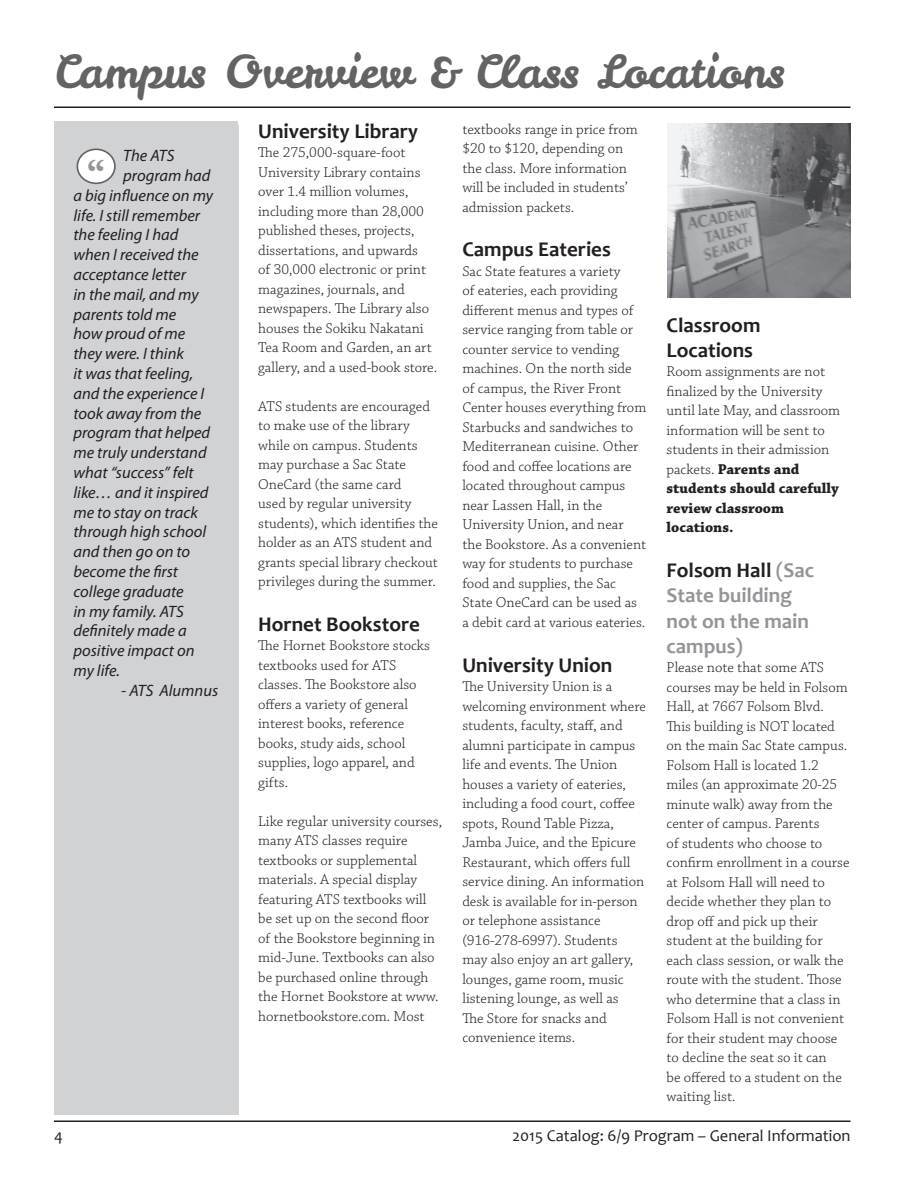
<style>
.page{position:relative;width:918px;height:1188px;background:#fff}
.page>*{position:absolute;margin:0;border:0;box-sizing:border-box;transform-origin:0 0}
.t1{font:45px "Leckerli One";color:#636366}
.t2{font:700 43.2px "Garamond Premr Pro";color:#939598}
.t3{font:700 21px/25.2px "Candara";color:#231f20}
.t4{font:700 21px/25.2px "Candara";color:#939598}
.t5{font:italic 16.5px "Myriad Pro";color:#231f20}
.t6{font:16.5px "Candara";color:#231f20}
.t7{font:300 15px/19.5px "Chaparral Pro";color:#231f20}
.s1{font-weight:700}
.s2{color:#231f20}
</style>
<div class="page">
<hr style="left:54px;top:1120px;width:796px;height:2px;background:#231f20">
<hr style="left:54px;top:106px;width:796px;height:2px;background:#231f20">
<div style="left:54px;top:122px;width:184px;height:984px;background:#d1d2d4"></div>
<img style="left:668px;top:124px;width:182px;height:174px">
<div style="left:77px;top:149px;width:38px;height:34px;background:#fff;border-radius:50%"></div>
<div style="left:77px;top:149px;width:39px;height:35px;border:2px solid #636366;border-radius:50%"></div>
<p class="t1" style="left:54px;top:42px;width:732px">Campus Overview &amp; Class Locations</p>
<p class="t3" style="left:258px;top:118px;width:161px">University Library</p>
<p class="t7" style="left:258px;top:143px;width:180px">The 275,000-square-foot<br>University Library contains over 1.4 million volumes, including more than 28,000 published theses, projects, dissertations, and upwards<br>of 30,000 electronic or print magazines, journals, and newspapers. The Library also houses the Sokiku Nakatani<br>Tea Room and Garden, an art gallery, and a used-book store.</p>
<p class="t7" style="left:258px;top:397px;width:181px">ATS students are encouraged to make use of the library while on campus. Students may purchase a Sac State<br>OneCard (the same card<br>used by regular university students), which identifies the holder as an ATS student and grants special library checkout privileges during the summer.</p>
<p class="t3" style="left:258px;top:611px;width:163px">Hornet Bookstore</p>
<p class="t7" style="left:258px;top:637px;width:173px">The Hornet Bookstore stocks textbooks used for ATS classes. The Bookstore also offers a variety of general interest books, reference books, study aids, school supplies, logo apparel, and gifts.</p>
<p class="t7" style="left:258px;top:812px;width:185px">Like regular university courses, many ATS classes require textbooks or supplemental materials. A special display featuring ATS textbooks will be set up on the second floor of the Bookstore beginning in mid-June. Textbooks can also be purchased online through the Hornet Bookstore at www. hornetbookstore.com. Most</p>
<p class="t7" style="left:462px;top:120px;width:177px">textbooks range in price from $20 to $120, depending on the class. More information will be included in students’ admission packets.</p>
<p class="t3" style="left:462px;top:237px;width:150px">Campus Eateries</p>
<p class="t7" style="left:462px;top:262px;width:185px">Sac State features a variety<br>of eateries, each providing different menus and types of service ranging from table or counter service to vending machines. On the north side of campus, the River Front<br>Center houses everything from<br>Starbucks and sandwiches to<br>Mediterranean cuisine. Other food and coffee locations are located throughout campus near Lassen Hall, in the<br>University Union, and near the Bookstore. As a convenient way for students to purchase food and supplies, the Sac<br>State OneCard can be used as a debit card at various eateries.</p>
<p class="t3" style="left:462px;top:652px;width:152px">University Union</p>
<p class="t7" style="left:462px;top:677px;width:185px">The University Union is a welcoming environment where students, faculty, staff, and alumni participate in campus life and events. The Union houses a variety of eateries, including a food court, coffee spots, Round Table Pizza,<br>Jamba Juice, and the Epicure<br>Restaurant, which offers full service dining. An information desk is available for in-person or telephone assistance (916-278-6997). Students may also enjoy an art gallery, lounges, game room, music listening lounge, as well as<br>The Store for snacks and convenience items.</p>
<p class="t5" style="left:123px;top:145px;width:53px">The ATS</p>
<p class="t5" style="left:123px;top:165px;width:89px">program had</p>
<p class="t5" style="left:73px;top:185px;width:141px">a big influence on my</p>
<p class="t5" style="left:73px;top:205px;width:128px">life. I still remember</p>
<p class="t5" style="left:73px;top:225px;width:107px">the feeling I had</p>
<p class="t5" style="left:73px;top:244px;width:127px">when I received the</p>
<p class="t5" style="left:73px;top:264px;width:114px">acceptance letter</p>
<p class="t5" style="left:73px;top:284px;width:127px">in the mail, and my</p>
<p class="t5" style="left:73px;top:304px;width:104px">parents told me</p>
<p class="t5" style="left:73px;top:324px;width:113px">how proud of me</p>
<p class="t5" style="left:73px;top:343px;width:112px">they were. I think</p>
<p class="t5" style="left:73px;top:363px;width:121px">it was that feeling,</p>
<p class="t5" style="left:73px;top:383px;width:132px">and the experience I</p>
<p class="t5" style="left:73px;top:403px;width:130px">took away from the</p>
<p class="t5" style="left:73px;top:423px;width:138px">program that helped</p>
<p class="t5" style="left:73px;top:442px;width:135px">me truly understand</p>
<p class="t5" style="left:73px;top:462px;width:122px">what “success” felt</p>
<p class="t5" style="left:73px;top:482px;width:137px">like… and it inspired</p>
<p class="t5" style="left:73px;top:502px;width:126px">me to stay on track</p>
<p class="t5" style="left:73px;top:522px;width:134px">through high school</p>
<p class="t5" style="left:73px;top:541px;width:118px">and then go on to</p>
<p class="t5" style="left:73px;top:561px;width:106px">become the first</p>
<p class="t5" style="left:73px;top:581px;width:112px">college graduate</p>
<p class="t5" style="left:73px;top:601px;width:112px">in my family. ATS</p>
<p class="t5" style="left:73px;top:621px;width:115px">definitely made a</p>
<p class="t5" style="left:73px;top:640px;width:123px">positive impact on</p>
<p class="t5" style="left:73px;top:660px;width:48px">my life.</p>
<p class="t5" style="left:121px;top:680px;width:98px">- ATS Alumnus</p>
<p class="t2" style="left:87px;top:150px;width:20px">“</p>
<p class="t3" style="left:667px;top:312px;width:95px">Classroom<br>Locations</p>
<p class="t7" style="left:667px;top:363px;width:175px">Room assignments are not finalized by the University until late May, and classroom information will be sent to students in their admission packets. <span class="s1">Parents and students should carefully review classroom locations.</span></p>
<p class="t4" style="left:667px;top:557px;width:149px"><span class="s2">Folsom Hall</span> (Sac<br>State building not on the main campus)</p>
<p class="t7" style="left:667px;top:658px;width:184px">Please note that some ATS courses may be held in Folsom<br>Hall, at 7667 Folsom Blvd.<br>This building is NOT located on the main Sac State campus.<br>Folsom Hall is located 1.2 miles (an approximate 20-25 minute walk) away from the center of campus. Parents<br>of students who choose to confirm enrollment in a course at Folsom Hall will need to decide whether they plan to drop off and pick up their student at the building for each class session, or walk the route with the student. Those who determine that a class in<br>Folsom Hall is not convenient for their student may choose to decline the seat so it can<br>be offered to a student on the waiting list.</p>
<p class="t6" style="left:54px;top:1125px;width:10px">4</p>
<p class="t6" style="left:513px;top:1125px;width:339px">2015 Catalog: 6/9 Program – General Information</p>
</div>
